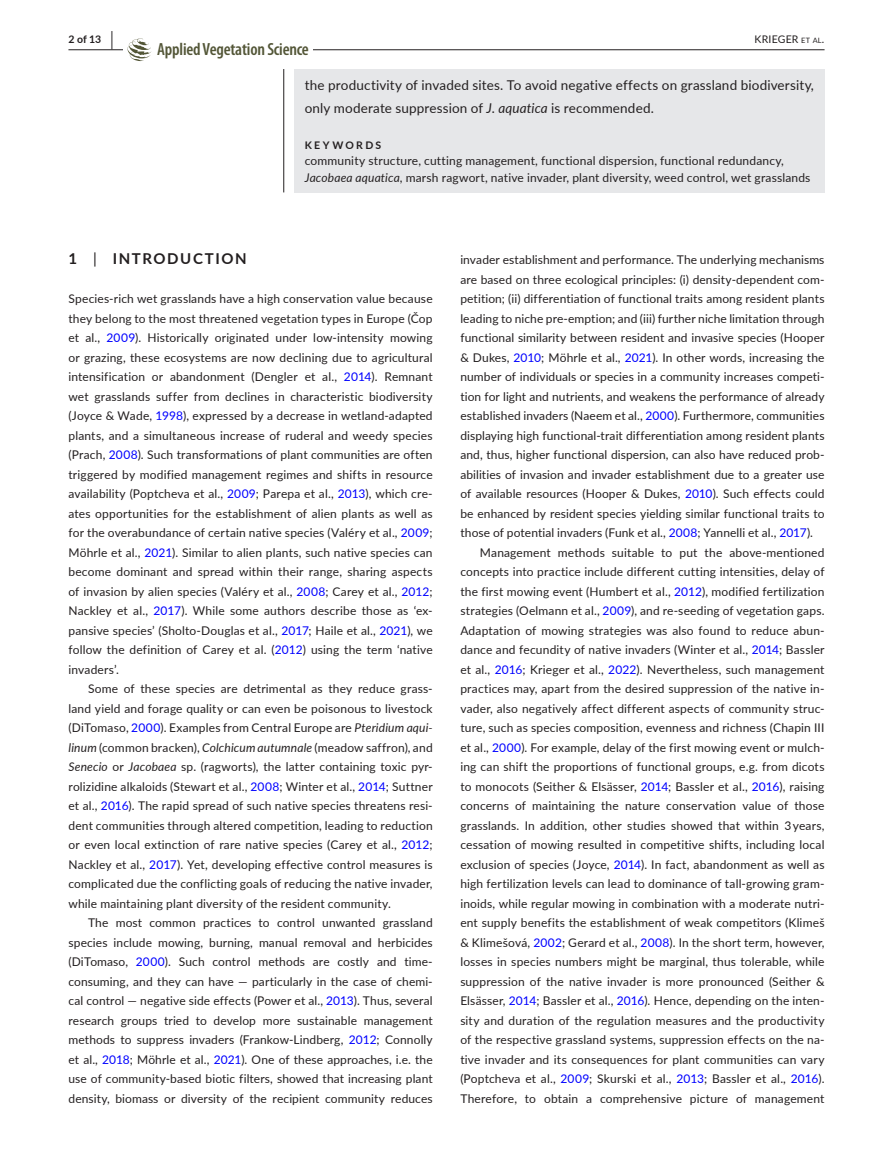
<style>
.page{position:relative;width:893px;height:1174px;background:#fff}
.page>*{position:absolute;margin:0;border:0;box-sizing:border-box;transform-origin:0 0}
.t1{font:600 condensed 17.7px "Myriad Pro";letter-spacing:-.01em;color:#535637}
.t2{font:700 15px "Lato";letter-spacing:.105em;color:#231f20}
.t3{font:13.5px/22.5px "Lato";letter-spacing:.01em;color:#231f20}
.t4{font:12px/19.5px "Lato";letter-spacing:.01em;color:#231f20;text-align:justify}
.t5{font:700 10.5px "Lato";letter-spacing:.22em;color:#231f20}
.t6{font:10.5px "Lato";letter-spacing:.02em;color:#231f20}
.s1{font-size:19.5px}
.s2{font-size:7.35px}
.s3{font-style:italic}
.s4{font-weight:400}
.s5{color:#00f}
</style>
<div class="page">
<hr style="left:68px;top:49px;width:756px;height:1px;background:#231f20">
<div style="left:123px;top:38px;width:190px;height:23px;background:#fff"></div>
<svg style="left:127px;top:38px;width:24px;height:23px"></svg>
<div style="left:294px;top:69px;width:530px;height:123px;background:#e6e7e9"></div>
<hr style="left:283px;top:69px;width:1px;height:123px;background:#231f20">
<p class="t5" style="left:68px;top:31px;width:46px">2 of 13 <span class="s1">|</span></p>
<h1 class="t1" style="left:157px;top:39px;width:153px">Applied Vegetation Science</h1>
<p class="t6" style="left:755px;top:31px;width:71px">KRIEGER <span class="s2">et al</span>.</p>
<p class="t3" style="left:305px;top:74px;width:511px">the productivity of invaded sites. To avoid negative effects on grassland biodiversity, only moderate suppression of <span class="s3">J. aquatica</span> is recommended.</p>
<p class="t5" style="left:305px;top:137px;width:78px">KEYWORDS</p>
<p class="t4" style="left:305px;top:152px;width:507px;line-height:16.5px">community structure, cutting management, functional dispersion, functional redundancy,<br><span class="s3">Jacobaea aquatica</span>, marsh ragwort, native invader, plant diversity, weed control, wet grasslands</p>
<p class="t2" style="left:68px;top:248px;width:180px">1 <span class="s4">|</span> INTRODUCTION</p>
<p class="t4" style="left:68px;top:288px;width:366px">Species-rich wet grasslands have a high conservation value because they belong to the most threatened vegetation types in Europe (Čop et al., <span class="s5">2009</span>). Historically originated under low-intensity mowing or grazing, these ecosystems are now declining due to agricultural intensification or abandonment (Dengler et al., <span class="s5">2014</span>). Remnant wet grasslands suffer from declines in characteristic biodiversity (Joyce &amp; Wade, <span class="s5">1998</span>), expressed by a decrease in wetland-adapted plants, and a simultaneous increase of ruderal and weedy species (Prach, <span class="s5">2008</span>). Such transformations of plant communities are often triggered by modified management regimes and shifts in resource availability (Poptcheva et al., <span class="s5">2009</span>; Parepa et al., <span class="s5">2013</span>), which cre&shy;ates opportunities for the establishment of alien plants as well as for the overabundance of certain native species (Valéry et al., <span class="s5">2009</span>; Möhrle et al., <span class="s5">2021</span>). Similar to alien plants, such native species can become dominant and spread within their range, sharing aspects of invasion by alien species (Valéry et al., <span class="s5">2008</span>; Carey et al., <span class="s5">2012</span>; Nackley et al., <span class="s5">2017</span>). While some authors describe those as ‘ex&shy;pansive species’ (Sholto-Douglas et al., <span class="s5">2017</span>; Haile et al., <span class="s5">2021</span>), we follow the definition of Carey et al. (<span class="s5">2012</span>) using the term ‘native invaders’.</p>
<p class="t4" style="left:68px;top:678px;width:366px;text-indent:20px">Some of these species are detrimental as they reduce grass&shy;land yield and forage quality or can even be poisonous to livestock (DiTomaso, <span class="s5">2000</span>). Examples from Central Europe are <span class="s3">Pteridium aqui&shy;linum</span> (common bracken), <span class="s3">Colchicum autumnale</span> (meadow saffron), and <span class="s3">Senecio</span> or <span class="s3">Jacobaea</span> sp. (ragworts), the latter containing toxic pyr&shy;rolizidine alkaloids (Stewart et al., <span class="s5">2008</span>; Winter et al., <span class="s5">2014</span>; Suttner et al., <span class="s5">2016</span>). The rapid spread of such native species threatens resi&shy;dent communities through altered competition, leading to reduction or even local extinction of rare native species (Carey et al., <span class="s5">2012</span>; Nackley et al., <span class="s5">2017</span>). Yet, developing effective control measures is complicated due the conflicting goals of reducing the native invader, while maintaining plant diversity of the resident community.</p>
<p class="t4" style="left:69px;top:912px;width:366px;text-indent:20px">The most common practices to control unwanted grassland species include mowing, burning, manual removal and herbicides (DiTomaso, <span class="s5">2000</span>). Such control methods are costly and time&shy;consuming, and they can have — particularly in the case of chemi&shy;cal control — negative side effects (Power et al., <span class="s5">2013</span>). Thus, several research groups tried to develop more sustainable management methods to suppress invaders (Frankow-Lindberg, <span class="s5">2012</span>; Connolly et al., <span class="s5">2018</span>; Möhrle et al., <span class="s5">2021</span>). One of these approaches, i.e. the use of community-based biotic filters, showed that increasing plant density, biomass or diversity of the recipient community reduces</p>
<p class="t4" style="left:460px;top:249px;width:366px">invader establishment and performance. The underlying mechanisms</p>
<p class="t4" style="left:460px;top:269px;width:366px">are based on three ecological principles: (i) density-dependent com-</p>
<p class="t4" style="left:460px;top:288px;width:366px">petition; (ii) differentiation of functional traits among resident plants</p>
<p class="t4" style="left:460px;top:308px;width:366px">leading to niche pre-emption; and (iii) further niche limitation through</p>
<p class="t4" style="left:460px;top:327px;width:366px">functional similarity between resident and invasive species (Hooper</p>
<p class="t4" style="left:460px;top:347px;width:366px">&amp; Dukes, <span class="s5">2010</span>; Möhrle et al., <span class="s5">2021</span>). In other words, increasing the</p>
<p class="t4" style="left:460px;top:366px;width:366px">number of individuals or species in a community increases competi-</p>
<p class="t4" style="left:460px;top:386px;width:366px">tion for light and nutrients, and weakens the performance of already</p>
<p class="t4" style="left:460px;top:405px;width:366px">established invaders (Naeem et al., <span class="s5">2000</span>). Furthermore, communities</p>
<p class="t4" style="left:460px;top:425px;width:366px">displaying high functional-trait differentiation among resident plants</p>
<p class="t4" style="left:460px;top:444px;width:366px">and, thus, higher functional dispersion, can also have reduced prob-</p>
<p class="t4" style="left:460px;top:464px;width:366px">abilities of invasion and invader establishment due to a greater use</p>
<p class="t4" style="left:460px;top:483px;width:366px">of available resources (Hooper &amp; Dukes, <span class="s5">2010</span>). Such effects could</p>
<p class="t4" style="left:460px;top:503px;width:366px">be enhanced by resident species yielding similar functional traits to</p>
<p class="t4" style="left:460px;top:522px;width:354px">those of potential invaders (Funk et al., <span class="s5">2008</span>; Yannelli et al., <span class="s5">2017</span>).</p>
<p class="t4" style="left:480px;top:542px;width:346px">Management methods suitable to put the above-mentioned</p>
<p class="t4" style="left:460px;top:561px;width:366px">concepts into practice include different cutting intensities, delay of</p>
<p class="t4" style="left:460px;top:581px;width:366px">the first mowing event (Humbert et al., <span class="s5">2012</span>), modified fertilization</p>
<p class="t4" style="left:460px;top:600px;width:366px">strategies (Oelmann et al., <span class="s5">2009</span>), and re-seeding of vegetation gaps.</p>
<p class="t4" style="left:460px;top:620px;width:366px">Adaptation of mowing strategies was also found to reduce abun-</p>
<p class="t4" style="left:460px;top:639px;width:366px">dance and fecundity of native invaders (Winter et al., <span class="s5">2014</span>; Bassler</p>
<p class="t4" style="left:460px;top:659px;width:366px">et al., <span class="s5">2016</span>; Krieger et al., <span class="s5">2022</span>). Nevertheless, such management</p>
<p class="t4" style="left:460px;top:678px;width:366px">practices may, apart from the desired suppression of the native in-</p>
<p class="t4" style="left:460px;top:698px;width:366px">vader, also negatively affect different aspects of community struc-</p>
<p class="t4" style="left:460px;top:717px;width:366px">ture, such as species composition, evenness and richness (Chapin III</p>
<p class="t4" style="left:460px;top:737px;width:366px">et al., <span class="s5">2000</span>). For example, delay of the first mowing event or mulch-</p>
<p class="t4" style="left:460px;top:756px;width:366px">ing can shift the proportions of functional groups, e.g. from dicots</p>
<p class="t4" style="left:460px;top:776px;width:366px">to monocots (Seither &amp; Elsässer, <span class="s5">2014</span>; Bassler et al., <span class="s5">2016</span>), raising</p>
<p class="t4" style="left:460px;top:795px;width:366px">concerns of maintaining the nature conservation value of those</p>
<p class="t4" style="left:460px;top:815px;width:366px">grasslands. In addition, other studies showed that within 3 years,</p>
<p class="t4" style="left:460px;top:834px;width:366px">cessation of mowing resulted in competitive shifts, including local</p>
<p class="t4" style="left:460px;top:854px;width:366px">exclusion of species (Joyce, <span class="s5">2014</span>). In fact, abandonment as well as</p>
<p class="t4" style="left:460px;top:873px;width:366px">high fertilization levels can lead to dominance of tall-growing gram-</p>
<p class="t4" style="left:460px;top:893px;width:366px">inoids, while regular mowing in combination with a moderate nutri-</p>
<p class="t4" style="left:460px;top:912px;width:366px">ent supply benefits the establishment of weak competitors (Klimeš</p>
<p class="t4" style="left:460px;top:932px;width:366px">&amp; Klimešová, <span class="s5">2002</span>; Gerard et al., <span class="s5">2008</span>). In the short term, however,</p>
<p class="t4" style="left:460px;top:951px;width:366px">losses in species numbers might be marginal, thus tolerable, while</p>
<p class="t4" style="left:460px;top:971px;width:366px">suppression of the native invader is more pronounced (Seither &amp;</p>
<p class="t4" style="left:460px;top:990px;width:366px">Elsässer, <span class="s5">2014</span>; Bassler et al., <span class="s5">2016</span>). Hence, depending on the inten-</p>
<p class="t4" style="left:460px;top:1010px;width:366px">sity and duration of the regulation measures and the productivity</p>
<p class="t4" style="left:460px;top:1029px;width:366px">of the respective grassland systems, suppression effects on the na-</p>
<p class="t4" style="left:460px;top:1049px;width:366px">tive invader and its consequences for plant communities can vary</p>
<p class="t4" style="left:460px;top:1068px;width:366px">(Poptcheva et al., <span class="s5">2009</span>; Skurski et al., <span class="s5">2013</span>; Bassler et al., <span class="s5">2016</span>).</p>
<p class="t4" style="left:460px;top:1088px;width:366px">Therefore, to obtain a comprehensive picture of management</p>
</div>
